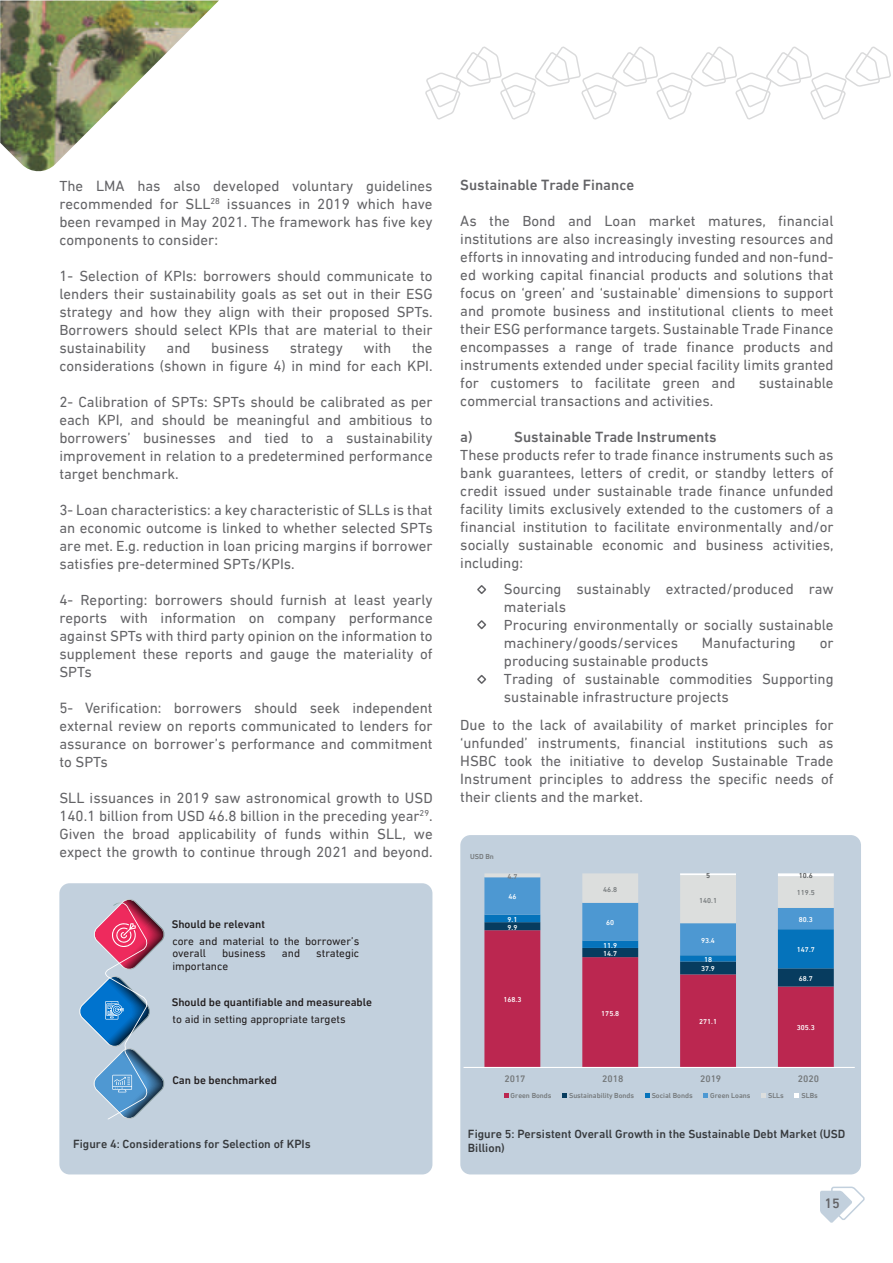
<style>
.page{position:relative;width:893px;height:1263px;background:#fff}
.page>*{position:absolute;margin:0;border:0;box-sizing:border-box;transform-origin:0 0}
.t1{font:15px/18px "DIN Next LTW23";color:#636366;text-align:justify}
.t2{font:500 15px "DIN Next LTW23";color:#636366}
.t3{font:500 13.95px "DIN Next LTW23";color:#636366}
.t4{font:500 12px/14.4px "DIN Next LTW23";color:#36393c}
.t5{font:11.4px/12.8px "DIN Next LTW23";color:#231f20}
.t6{font:500 11.4px "DIN Next LTW23";color:#231f20}
.t7{font:500 9.75px "DIN Next LTW23";color:#74787a}
.t8{font:500 7.35px "DIN Next LTW23";color:#74787a}
.t9{font:500 7.35px "DIN Next LTW23";color:#fff}
.t10{font:500 7.35px "DIN Next LTW23";color:#515455}
</style>
<div class="page">
<img style="left:0;top:1px;width:219px;height:171px">
<svg style="left:425px;top:47px;width:466px;height:73px"></svg>
<svg style="left:820px;top:1186px;width:45px;height:37px"></svg>
<div style="left:477px;top:585px;width:9px;height:9px;border:2px solid #636366;border-radius:3px"></div>
<div style="left:477px;top:620px;width:9px;height:9px;border:2px solid #636366;border-radius:3px"></div>
<div style="left:477px;top:675px;width:9px;height:9px;border:2px solid #636366;border-radius:3px"></div>
<div style="left:460px;top:835px;width:401px;height:339px;background:#c2d0dd;border-radius:10px"></div>
<svg style="left:484px;top:986px;width:350px;height:81px;fill:#bb2750"></svg>
<svg style="left:484px;top:873px;width:350px;height:113px"></svg>
<hr style="left:778px;top:873px;width:56px;height:3px;background:#fff">
<hr style="left:680px;top:873px;width:56px;height:2px;background:#fff">
<hr style="left:463px;top:1067px;width:392px;height:1px;background:#fff">
<svg style="left:504px;top:1093px;width:4px;height:4px"></svg>
<svg style="left:562px;top:1093px;width:5px;height:4px"></svg>
<svg style="left:645px;top:1093px;width:4px;height:4px"></svg>
<svg style="left:703px;top:1093px;width:5px;height:4px"></svg>
<svg style="left:761px;top:1093px;width:5px;height:4px"></svg>
<svg style="left:794px;top:1093px;width:5px;height:4px"></svg>
<div style="left:59px;top:883px;width:373px;height:291px;background:#c2d0dd;border-radius:10px"></div>
<svg style="left:79px;top:899px;width:86px;height:221px"></svg>
<p class="t1" style="left:59px;top:176px;width:375px">The LMA has also developed voluntary guidelines recommended for SLL<sup>28</sup> issuances in 2019 which have been revamped in May 2021. The framework has five key components to consider:</p>
<p class="t1" style="left:59px;top:266px;width:375px">1- Selection of KPIs: borrowers should communicate to lenders their sustainability goals as set out in their ESG strategy and how they align with their proposed SPTs.<br>Borrowers should select KPIs that are material to their sustainability</p>
<p class="t1" style="left:59px;top:338px;width:375px;text-align:right">the<br>considerations (shown in figure 4) in mind for each KPI.</p>
<p class="t1" style="left:59px;top:392px;width:375px">2- Calibration of SPTs: SPTs should be calibrated as per each KPI, and should be meaningful and ambitious to borrowers’ businesses and tied to a sustainability improvement in relation to a predetermined performance target benchmark.</p>
<p class="t1" style="left:59px;top:500px;width:375px">3- Loan characteristics: a key characteristic of SLLs is that an economic outcome is linked to whether selected SPTs are met. E.g. reduction in loan pricing margins if borrower satisfies pre-determined SPTs/KPIs.</p>
<p class="t1" style="left:59px;top:590px;width:375px">4- Reporting: borrowers should furnish at least yearly reports with information on company performance against SPTs with third party opinion on the information to supplement these reports and gauge the materiality of SPTs</p>
<p class="t1" style="left:59px;top:698px;width:375px">5- Verification: borrowers should seek independent external review on reports communicated to lenders for assurance on borrower’s performance and commitment to SPTs</p>
<p class="t1" style="left:59px;top:788px;width:375px">SLL issuances in 2019 saw astronomical growth to USD 140.1 billion from USD 46.8 billion in the preceding year<sup>29</sup>.<br>Given the broad applicability of funds within SLL, we expect the growth to continue through 2021 and beyond.</p>
<p class="t1" style="left:167px;top:338px;width:26px">and</p>
<p class="t1" style="left:211px;top:338px;width:59px">business</p>
<p class="t1" style="left:290px;top:338px;width:55px">strategy</p>
<p class="t1" style="left:364px;top:338px;width:29px">with</p>
<p class="t2" style="left:460px;top:176px;width:175px">Sustainable Trade Finance</p>
<p class="t1" style="left:460px;top:212px;width:375px">As the Bond and Loan market matures, financial institutions are also increasingly investing resources and efforts in innovating and introducing funded and non-fund&shy;ed working capital financial products and solutions that focus on ‘green’ and ‘sustainable’ dimensions to support and promote business and institutional clients to meet their ESG performance targets. Sustainable Trade Finance encompasses a range of trade finance products and instruments extended under special facility limits granted for customers to facilitate green and</p>
<p class="t1" style="left:759px;top:374px;width:76px">sustainable</p>
<p class="t1" style="left:460px;top:392px;width:254px">commercial transactions and activities.</p>
<p class="t2" style="left:460px;top:428px;width:14px">a)</p>
<p class="t2" style="left:514px;top:428px;width:204px">Sustainable Trade Instruments</p>
<p class="t1" style="left:460px;top:446px;width:375px">These products refer to trade finance instruments such as bank guarantees, letters of credit, or standby letters of credit issued under sustainable trade finance unfunded facility limits exclusively extended to the customers of a financial institution to facilitate environmentally and/or socially sustainable economic and business activities, including:</p>
<p class="t1" style="left:504px;top:579px;width:331px;text-align:left">Sourcing sustainably extracted/produced raw materials<br>Procuring environmentally or socially sustainable machinery/goods/services</p>
<p class="t1" style="left:702px;top:633px;width:95px">Manufacturing</p>
<p class="t1" style="left:820px;top:633px;width:15px">or</p>
<p class="t1" style="left:504px;top:651px;width:331px;text-align:left">producing sustainable products<br>Trading of sustainable commodities Supporting sustainable infrastructure projects</p>
<p class="t1" style="left:460px;top:716px;width:375px">Due to the lack of availability of market principles for ‘unfunded’ instruments, financial institutions such as HSBC took the initiative to develop Sustainable Trade Instrument principles to address the specific needs of their clients and the market.</p>
<p class="t8" style="left:470px;top:852px;width:25px">USD Bn</p>
<p class="t8" style="left:507px;top:872px;width:11px">4.7</p>
<p class="t10" style="left:706px;top:871px;width:6px">5</p>
<p class="t10" style="left:799px;top:871px;width:15px">10.6</p>
<p class="t9" style="left:508px;top:892px;width:10px">46</p>
<p class="t8" style="left:603px;top:885px;width:15px">46.8</p>
<p class="t8" style="left:699px;top:896px;width:19px">140.1</p>
<p class="t8" style="left:797px;top:889px;width:19px">119.5</p>
<p class="t6" style="left:172px;top:918px;width:95px">Should be relevant</p>
<p class="t9" style="left:507px;top:915px;width:11px">9.1</p>
<p class="t9" style="left:507px;top:923px;width:11px">9.9</p>
<p class="t9" style="left:606px;top:918px;width:10px">60</p>
<p class="t9" style="left:799px;top:915px;width:15px">80.3</p>
<p class="t5" style="left:172px;top:934px;width:188px">core and material to the borrower’s overall</p>
<p class="t5" style="left:222px;top:947px;width:45px">business</p>
<p class="t5" style="left:282px;top:947px;width:20px">and</p>
<p class="t5" style="left:316px;top:947px;width:45px">strategic</p>
<p class="t5" style="left:172px;top:960px;width:57px">importance</p>
<p class="t9" style="left:603px;top:941px;width:15px">11.9</p>
<p class="t9" style="left:603px;top:949px;width:15px">14.7</p>
<p class="t9" style="left:701px;top:936px;width:15px">93.4</p>
<p class="t9" style="left:704px;top:955px;width:10px">18</p>
<p class="t9" style="left:701px;top:964px;width:15px">37.9</p>
<p class="t9" style="left:797px;top:945px;width:19px">147.7</p>
<p class="t9" style="left:799px;top:974px;width:15px">68.7</p>
<p class="t6" style="left:172px;top:996px;width:202px">Should be quantifiable and measureable</p>
<p class="t9" style="left:503px;top:995px;width:19px">168.3</p>
<p class="t5" style="left:173px;top:1012px;width:175px">to aid in setting appropriate targets</p>
<p class="t9" style="left:601px;top:1009px;width:19px">175.8</p>
<p class="t9" style="left:699px;top:1017px;width:19px">271.1</p>
<p class="t9" style="left:797px;top:1023px;width:19px">305.3</p>
<p class="t6" style="left:172px;top:1073px;width:106px">Can be benchmarked</p>
<p class="t7" style="left:504px;top:1073px;width:23px">2017</p>
<p class="t7" style="left:602px;top:1073px;width:23px">2018</p>
<p class="t7" style="left:700px;top:1073px;width:23px">2019</p>
<p class="t7" style="left:798px;top:1073px;width:23px">2020</p>
<p class="t8" style="left:511px;top:1091px;width:42px">Green Bonds</p>
<p class="t8" style="left:569px;top:1091px;width:67px">Sustainability Bonds</p>
<p class="t8" style="left:652px;top:1091px;width:42px">Social Bonds</p>
<p class="t8" style="left:710px;top:1091px;width:42px">Green Loans</p>
<p class="t8" style="left:768px;top:1091px;width:17px">SLLs</p>
<p class="t8" style="left:801px;top:1091px;width:18px">SLBs</p>
<p class="t4" style="left:73px;top:1137px;width:239px">Figure 4: Considerations for Selection of KPIs</p>
<p class="t4" style="left:468px;top:1126px;width:379px">Figure 5: Persistent Overall Growth in the Sustainable Debt Market (USD<br>Billion)</p>
<p class="t3" style="left:824px;top:1195px;width:17px">15</p>
</div>
